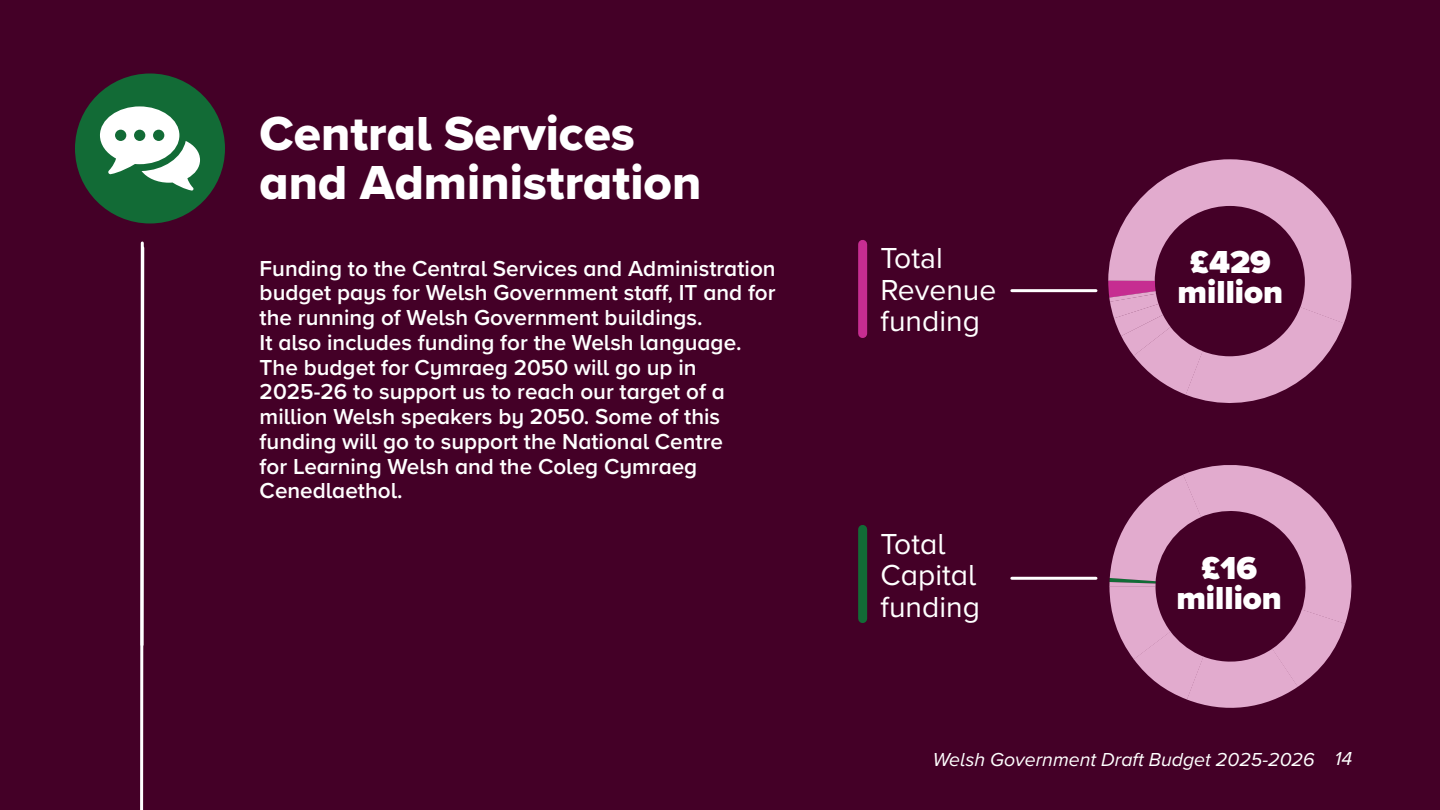
<style>
.page{position:relative;width:1440px;height:810px;background:#440027}
.page>*{position:absolute;margin:0;border:0;box-sizing:border-box;transform-origin:0 0}
.Page_header{font:49.5px/49.5px "Proxima Nova Extrabld";color:#fff}
.t1{font:900 33px/30px "Proxima Nova";color:#fff;text-align:center}
.t2{font:30px/31.5px "Proxima Nova";color:#fff}
.Body_text{font:600 22.5px/24.8px "Proxima Nova";color:#fff}
.t3{font:italic 19.5px "Proxima Nova";color:#fff}
</style>
<div class="page">
<div style="left:75px;top:74px;width:150px;height:150px;background:#126b36;border-radius:50%"></div>
<svg style="left:1109px;top:465px;width:243px;height:243px"></svg>
<svg style="left:1108px;top:159px;width:244px;height:244px"></svg>
<svg style="left:140px;top:241px;width:5px;height:569px"></svg>
<hr style="left:1012px;top:289px;width:84px;height:3px;background:#fff">
<hr style="left:1012px;top:577px;width:84px;height:3px;background:#fff">
<div style="left:858px;top:244px;width:9px;height:90px;background:#c62d91"></div>
<div style="left:858px;top:529px;width:9px;height:90px;background:#126b36"></div>
<svg style="left:100px;top:106px;width:100px;height:85px"></svg>
<p class="Page_header" style="left:260px;top:108px;width:443px">Central Services and Administration</p>
<p class="Body_text" style="left:260px;top:255px;width:518px">Funding to the Central Services and Administration budget pays for Welsh Government staff, IT and for the running of Welsh Government buildings.<br>It also includes funding for the Welsh language.<br>The budget for Cymraeg 2050 will go up in 2025-26 to support us to reach our target of a million Welsh speakers by 2050. Some of this funding will go to support the National Centre<br>for Learning Welsh and the Coleg Cymraeg Cenedlaethol.</p>
<p class="t2" style="left:881px;top:241px;width:117px">Total<br>Revenue funding</p>
<p class="t2" style="left:881px;top:527px;width:101px">Total<br>Capital funding</p>
<p class="t1" style="left:1178px;top:247px;width:107px">£429 million</p>
<p class="t1" style="left:1176px;top:552px;width:107px">£16 million</p>
<p class="t3" style="left:933px;top:745px;width:421px">Welsh Government Draft Budget 2025-2026 14</p>
</div>
